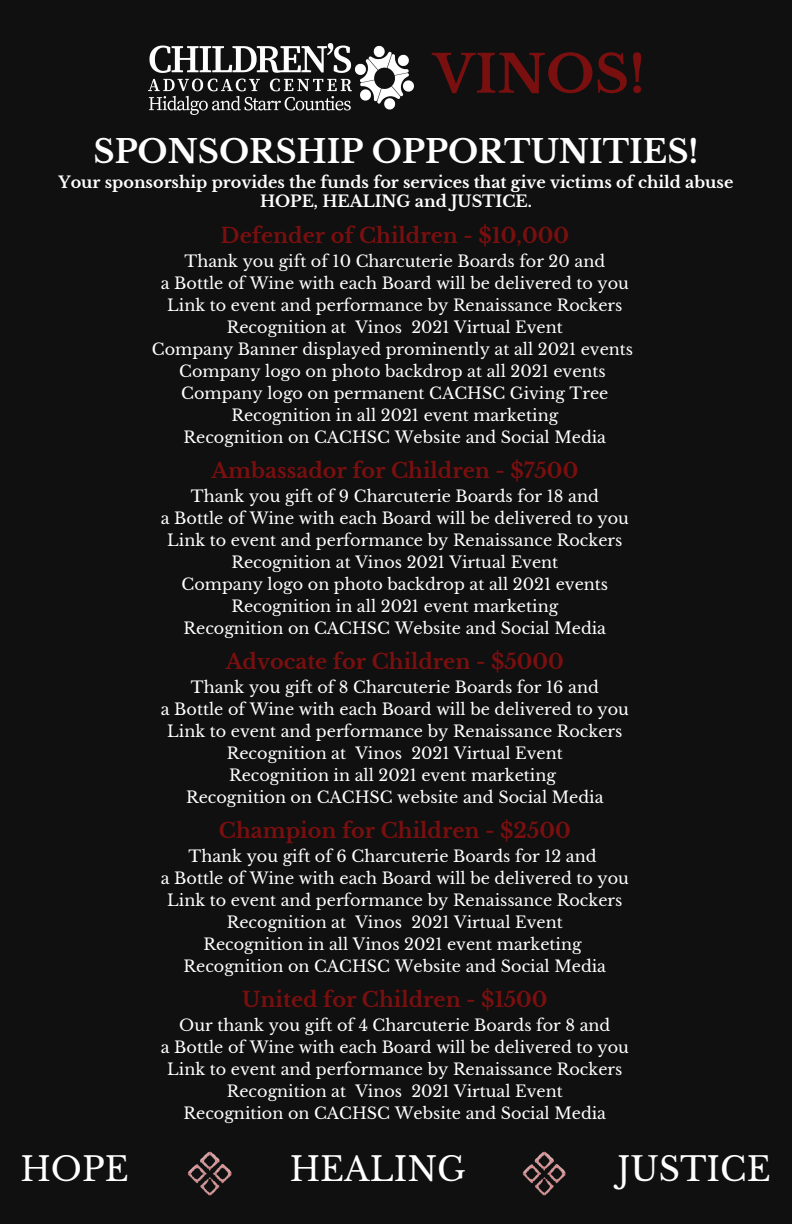
<style>
.page{position:relative;width:792px;height:1224px;background:#101010}
.page>*{position:absolute;margin:0;border:0;box-sizing:border-box;transform-origin:0 0}
.t1{font:700 51.8px "Libre Baskerville";color:#790f0f}
.t2{font:33px "Libre Baskerville";color:#fff}
.t3{font:700 32px "Libre Baskerville";color:#fff}
.t4{font:700 20.8px "Libre Baskerville";color:#790f0f}
.t5{font:16px/22px "Libre Baskerville";color:#fff;text-align:center}
.t6{font:700 16px/19.2px "Libre Baskerville";color:#fff;text-align:center}
</style>
<div class="page">
<img style="left:148px;top:44px;width:266px;height:71px">
<img style="left:187px;top:1151px;width:44px;height:44px">
<img style="left:522px;top:1151px;width:44px;height:44px">
<h1 class="t1" style="left:433px;top:42px;width:213px">VINOS!</h1>
<h3 class="t3" style="left:93px;top:132px;width:607px">SPONSORSHIP OPPORTUNITIES!</h3>
<p class="t6" style="left:59px;top:172px;width:676px">Your sponsorship provides the funds for services that give victims of child abuse<br>HOPE, HEALING and JUSTICE.</p>
<p class="t4" style="left:221px;top:223px;width:350px">Defender of Children - $10,000</p>
<p class="t5" style="left:185px;top:250px;width:422px">Thank you gift of 10 Charcuterie Boards for 20 and</p>
<p class="t5" style="left:161px;top:272px;width:470px">a Bottle of Wine with each Board will be delivered to you</p>
<p class="t5" style="left:227px;top:294px;width:397px;text-align:left;text-indent:-60px">Link to event and performance by Renaissance Rockers<br>Recognition at</p>
<p class="t5" style="left:355px;top:316px;width:48px">Vinos</p>
<p class="t5" style="left:411px;top:316px;width:153px">2021 Virtual Event</p>
<p class="t5" style="left:152px;top:338px;width:483px">Company Banner displayed prominently at all 2021 events</p>
<p class="t5" style="left:179px;top:360px;width:428px">Company logo on photo backdrop at all 2021 events</p>
<p class="t5" style="left:181px;top:382px;width:429px">Company logo on permanent CACHSC Giving Tree</p>
<p class="t5" style="left:231px;top:404px;width:328px">Recognition in all 2021 event marketing</p>
<p class="t5" style="left:184px;top:426px;width:424px">Recognition on CACHSC Website and Social Media</p>
<p class="t4" style="left:211px;top:458px;width:368px">Ambassador for Children - $7500</p>
<p class="t5" style="left:191px;top:485px;width:409px">Thank you gift of 9 Charcuterie Boards for 18 and</p>
<p class="t5" style="left:161px;top:507px;width:470px">a Bottle of Wine with each Board will be delivered to you</p>
<p class="t5" style="left:167px;top:529px;width:457px">Link to event and performance by Renaissance Rockers</p>
<p class="t5" style="left:182px;top:551px;width:428px">Recognition at Vinos 2021 Virtual Event<br>Company logo on photo backdrop at all 2021 events Recognition in all 2021 event marketing Recognition on CACHSC Website and Social Media</p>
<h3 class="t4" style="left:226px;top:649px;width:340px">Advocate for Children - $5000</h3>
<p class="t5" style="left:161px;top:676px;width:470px">Thank you gift of 8 Charcuterie Boards for 16 and<br>a Bottle of Wine with each Board will be delivered to you Link to event and performance by Renaissance Rockers Recognition at Vinos 2021 Virtual Event<br>Recognition in all 2021 event marketing<br>Recognition on CACHSC website and Social Media</p>
<h3 class="t4" style="left:219px;top:818px;width:353px">Champion for Children - $2500</h3>
<p class="t5" style="left:161px;top:845px;width:470px">Thank you gift of 6 Charcuterie Boards for 12 and<br>a Bottle of Wine with each Board will be delivered to you Link to event and performance by Renaissance Rockers Recognition at Vinos 2021 Virtual Event<br>Recognition in all Vinos 2021 event marketing Recognition on CACHSC Website and Social Media</p>
<h3 class="t4" style="left:242px;top:987px;width:307px">United for Children - $1500</h3>
<p class="t5" style="left:161px;top:1014px;width:470px">Our thank you gift of 4 Charcuterie Boards for 8 and<br>a Bottle of Wine with each Board will be delivered to you Link to event and performance by Renaissance Rockers Recognition at Vinos 2021 Virtual Event<br>Recognition on CACHSC Website and Social Media</p>
<h2 class="t2" style="left:20px;top:1149px;width:110px">HOPE</h2>
<h2 class="t2" style="left:290px;top:1149px;width:178px">HEALING</h2>
<h2 class="t2" style="left:617px;top:1149px;width:155px">JUSTICE</h2>
</div>
